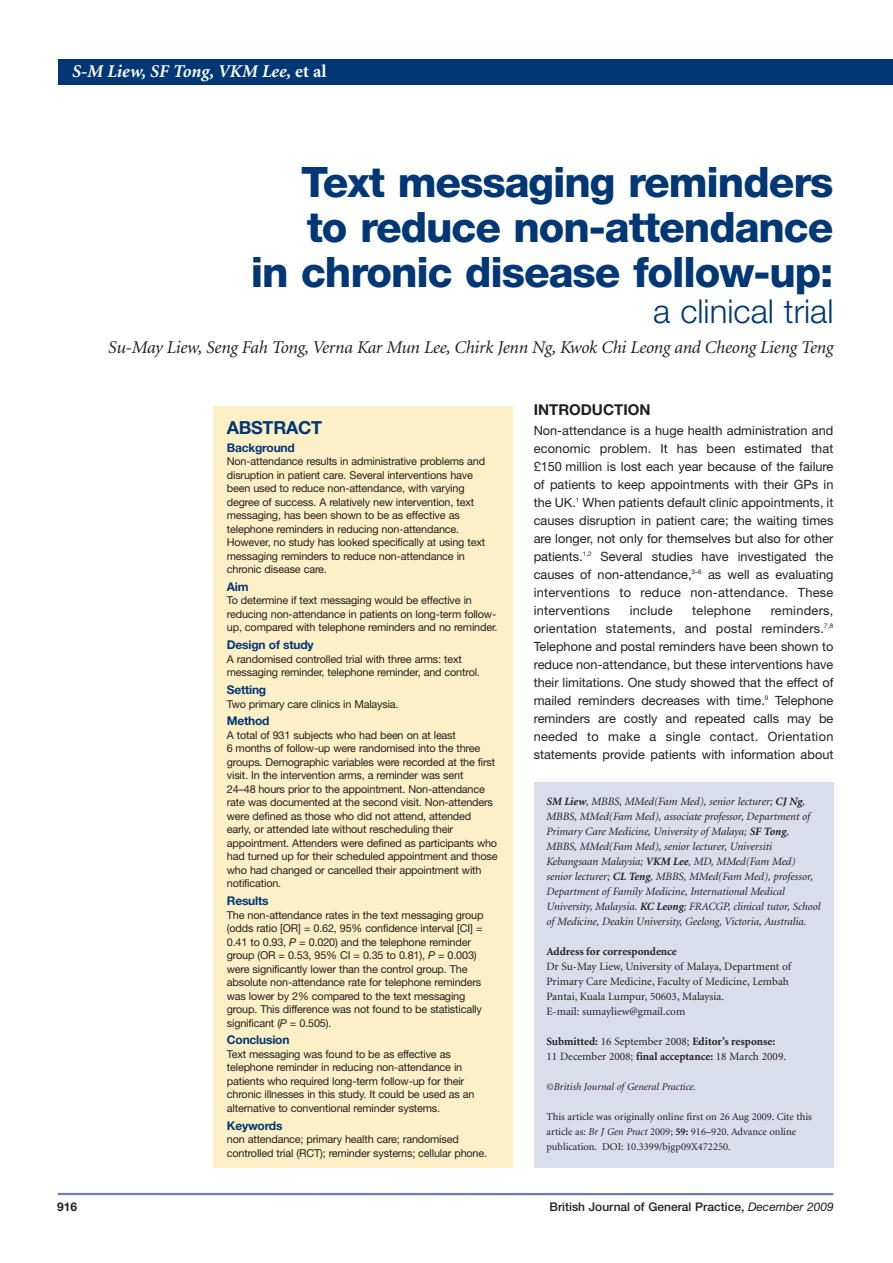
<style>
.page{position:relative;width:893px;height:1263px;background:#fff}
.page>*{position:absolute;margin:0;border:0;box-sizing:border-box;transform-origin:0 0}
.t1{font:800 42px/45px "Helvetica Neue";letter-spacing:-.025em;color:#013775;text-align:right}
.t2{font:300 33px "Helvetica Neue";color:#013775}
.t3{font:italic 18px "Minion";letter-spacing:-.015em;color:#231f20}
.t4{font:italic 700 18px "Minion";color:#fff}
.t5{font:700 18px "Helvetica Neue";letter-spacing:-.015em;color:#013775}
.t6{font:700 15px "Helvetica Neue";color:#231f20}
.t7{font:12.75px/18px "Helvetica Neue";letter-spacing:.02em;color:#231f20;text-align:justify}
.t8{font:700 12px "Helvetica Neue";letter-spacing:-.015em;color:#013775}
.t9{font:500 12px "Helvetica Neue";color:#231f20}
.t10{font:700 12px "Helvetica Neue";color:#231f20}
.t11{font:italic 11.25px/15px "Minion";letter-spacing:-.005em;color:#231f20}
.t12{font:11.25px/15px "Minion";color:#231f20}
.t13{font:700 11.25px/15px "Minion";color:#231f20}
.t14{font:10.8px/13.5px "Helvetica Neue";letter-spacing:-.015em;color:#231f20}
.t15{font:10.5px/15px "Minion";color:#231f20}
.t16{font:italic 10.5px "Minion";color:#231f20}
.s1{font-style:normal}
.s2{font-style:italic}
.s3{font-weight:700}
.s4{font-weight:400}
.s5{font-weight:400;font-style:italic}
</style>
<div class="page">
<div style="left:534px;top:782px;width:299px;height:385px;background:#dadeeb"></div>
<hr style="left:58px;top:1193px;width:775px;height:2px;background:#6e7fad">
<div style="left:61px;top:60px;width:832px;height:25px;background:#013775"></div>
<div style="left:213px;top:406px;width:299px;height:761px;background:#fef0c6"></div>
<h3 class="t4" style="left:72px;top:64px;width:256px">S-M Liew, SF Tong, VKM Lee, <span class="s1">et al</span></h3>
<h1 class="t1" style="left:251px;top:163px;width:584px">Text messaging reminders to reduce non-attendance<br>in chronic disease follow-up:</h1>
<h2 class="t2" style="left:653px;top:299px;width:182px">a clinical trial</h2>
<h3 class="t3" style="left:108px;top:340px;width:727px">Su-May Liew, Seng Fah Tong, Verna Kar Mun Lee, Chirk Jenn Ng, Kwok Chi Leong and Cheong Lieng Teng</h3>
<h3 class="t5" style="left:227px;top:421px;width:97px">ABSTRACT</h3>
<p class="t8" style="left:227px;top:443px;width:69px">Background</p>
<p class="t14" style="left:227px;top:456px;width:260px">Non-attendance results in administrative problems and disruption in patient care. Several interventions have been used to reduce non-attendance, with varying degree of success. A relatively new intervention, text messaging, has been shown to be as effective as telephone reminders in reducing non-attendance.<br>However, no study has looked specifically at using text messaging reminders to reduce non-attendance in chronic disease care.</p>
<p class="t8" style="left:227px;top:582px;width:23px">Aim</p>
<p class="t14" style="left:227px;top:595px;width:272px">To determine if text messaging would be effective in reducing non-attendance in patients on long-term follow&shy;up, compared with telephone reminders and no reminder.</p>
<p class="t8" style="left:227px;top:641px;width:88px">Design of study</p>
<p class="t14" style="left:227px;top:653px;width:255px">A randomised controlled trial with three arms: text messaging reminder, telephone reminder, and control.</p>
<p class="t8" style="left:227px;top:685px;width:41px">Setting</p>
<p class="t14" style="left:227px;top:698px;width:173px">Two primary care clinics in Malaysia.</p>
<p class="t8" style="left:227px;top:717px;width:44px">Method</p>
<p class="t14" style="left:227px;top:729px;width:272px">A total of 931 subjects who had been on at least<br>6 months of follow-up were randomised into the three groups. Demographic variables were recorded at the first visit. In the intervention arms, a reminder was sent<br>24–48 hours prior to the appointment. Non-attendance rate was documented at the second visit. Non-attenders were defined as those who did not attend, attended early, or attended late without rescheduling their appointment. Attenders were defined as participants who had turned up for their scheduled appointment and those who had changed or cancelled their appointment with notification.</p>
<p class="t8" style="left:227px;top:896px;width:43px">Results</p>
<p class="t14" style="left:227px;top:909px;width:258px">The non-attendance rates in the text messaging group (odds ratio [OR] = 0.62, 95% confidence interval [CI] = 0.41 to 0.93, <span class="s2">P</span> = 0.020) and the telephone reminder group (OR = 0.53, 95% CI = 0.35 to 0.81), <span class="s2">P</span> = 0.003) were significantly lower than the control group. The absolute non-attendance rate for telephone reminders was lower by 2% compared to the text messaging group. This difference was not found to be statistically significant (<span class="s2">P</span> = 0.505).</p>
<p class="t8" style="left:227px;top:1036px;width:64px">Conclusion</p>
<p class="t14" style="left:227px;top:1048px;width:249px">Text messaging was found to be as effective as telephone reminder in reducing non-attendance in patients who required long-term follow-up for their chronic illnesses in this study. It could be used as an alternative to conventional reminder systems.</p>
<p class="t8" style="left:227px;top:1121px;width:57px">Keywords</p>
<p class="t14" style="left:227px;top:1133px;width:262px">non attendance; primary health care; randomised controlled trial (RCT); reminder systems; cellular phone.</p>
<h3 class="t6" style="left:534px;top:405px;width:118px">INTRODUCTION</h3>
<p class="t7" style="left:534px;top:422px;width:301px">Non-attendance is a huge health administration and economic problem. It has been estimated that £150 million is lost each year because of the failure of patients to keep appointments with their GPs in the UK.<sup>1</sup> When patients default clinic appointments, it causes disruption in patient care; the waiting times are longer, not only for themselves but also for other patients.<sup>1,2</sup> Several studies have investigated the causes of non-attendance,<sup>3–6</sup> as well as evaluating interventions to reduce non-attendance. These interventions</p>
<p class="t7" style="left:534px;top:602px;width:301px;text-indent:237px">reminders, orientation statements, and postal reminders.<sup>7,8<br></sup>Telephone and postal reminders have been shown to reduce non-attendance, but these interventions have their limitations. One study showed that the effect of mailed reminders decreases with time.<sup>9</sup> Telephone reminders are costly and repeated calls may be needed to make a single contact. Orientation statements provide patients with information about</p>
<p class="t11" style="left:546px;top:795px;width:276px"><span class="s3">SM Liew</span>, MBBS, MMed(Fam Med), senior lecturer; <span class="s3">CJ Ng</span>, MBBS, MMed(Fam Med), associate professor, Department of Primary Care Medicine, University of Malaya; <span class="s3">SF Tong</span>, MBBS, MMed(Fam Med), senior lecturer, Universiti Kebangsaan Malaysia; <span class="s3">VKM Lee</span>, MD, MMed(Fam Med) senior lecturer; <span class="s3">CL Teng</span>, MBBS, MMed(Fam Med), professor, Department of Family Medicine, International Medical University, Malaysia. <span class="s3">KC Leong</span>; FRACGP, clinical tutor, School of Medicine, Deakin University, Geelong, Victoria, Australia.</p>
<p class="t13" style="left:546px;top:945px;width:132px">Address for correspondence</p>
<p class="t12" style="left:546px;top:960px;width:246px">Dr Su-May Liew, University of Malaya, Department of Primary Care Medicine, Faculty of Medicine, Lembah Pantai, Kuala Lumpur, 50603, Malaysia.<br>E-mail: sumayliew@gmail.com</p>
<p class="t13" style="left:546px;top:1035px;width:241px">Submitted: <span class="s4">16 September 2008;</span> Editor’s response:<br><span class="s4">11 December 2008;</span> final acceptance: <span class="s4">18 March 2009.</span></p>
<p class="t16" style="left:546px;top:1082px;width:151px"><span class="s1">©</span>British Journal of General Practice.</p>
<p class="t15" style="left:546px;top:1110px;width:267px">This article was originally online first on 26 Aug 2009. Cite this article as: <span class="s2">Br J Gen Pract</span> 2009; <span class="s3">59:</span> 916–920. Advance online publication. DOI: 10.3399/bjgp09X472250.</p>
<p class="t7" style="left:630px;top:602px;width:44px">include</p>
<p class="t7" style="left:692px;top:602px;width:60px">telephone</p>
<p class="t10" style="left:57px;top:1202px;width:22px">916</p>
<p class="t9" style="left:550px;top:1202px;width:286px">British Journal of General Practice, <span class="s5">December 2009</span></p>
</div>
